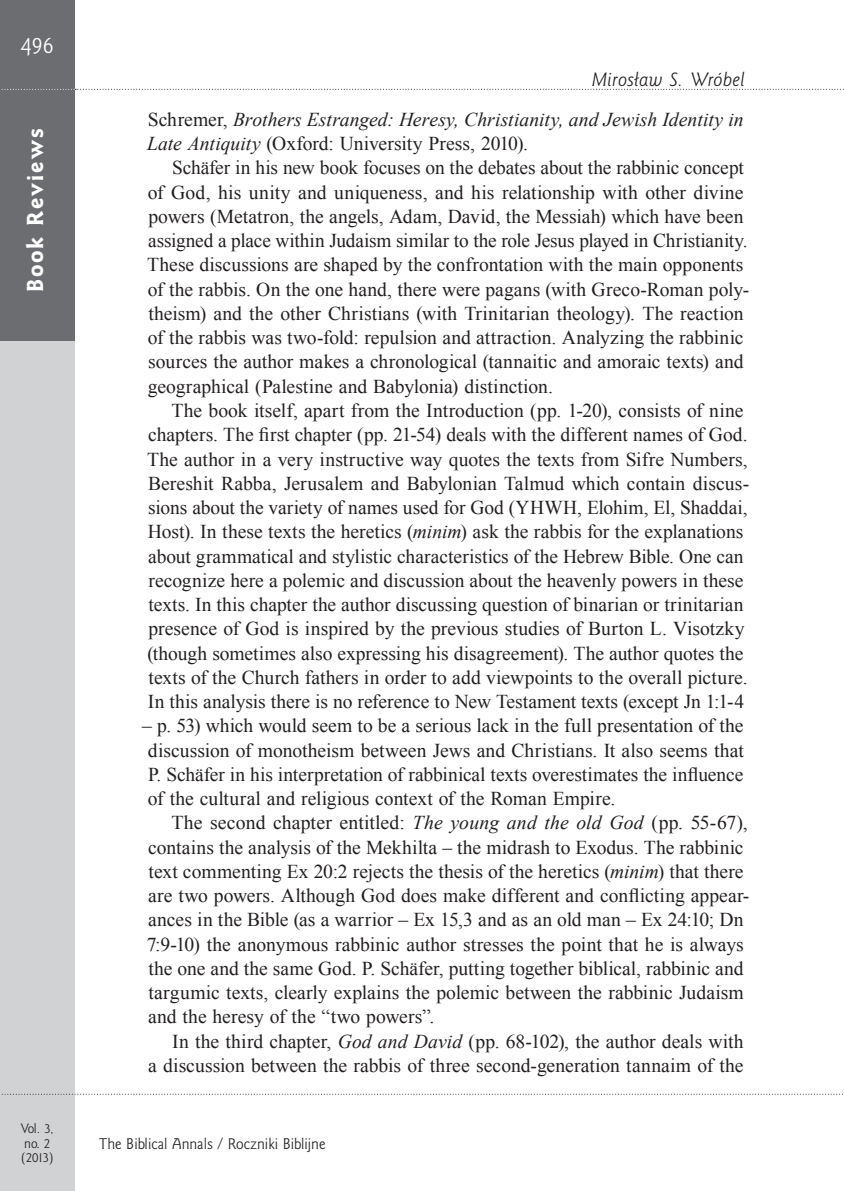
<style>
.page{position:relative;width:844px;height:1191px;background:#fff}
.page>*{position:absolute;margin:0;border:0;box-sizing:border-box;transform-origin:0 0}
.t1{font:21px "Goldy EFN Heavy";letter-spacing:.095em;color:#fff}
.t2{font:21px "Goldy EFN";color:#fff}
.Akapit{font:19.6px/24.3px "Times New Roman";color:#231f20}
.Akapit-2{font:italic 19.6px/24.3px "Times New Roman";letter-spacing:.005em;color:#231f20}
.t3{font:italic 17.5px "Goldy EFN";letter-spacing:.005em;color:#231f20}
.t4{font:14px "Goldy EFN";color:#231f20}
.t5{font:12.25px/14.7px "Goldy EFN";color:#231f20}
.s1{font-style:normal}
.s2{font-style:italic}
</style>
<div class="page">
<div style="left:0;top:0;width:74px;height:1191px;background:#d1d2d4"></div>
<div style="left:0;top:0;width:74px;height:89px;background:#6c6d70"></div>
<svg style="left:2px;top:1093px;width:841px;height:1px"></svg>
<div style="left:0;top:89px;width:75px;height:251px;background:#6c6d70"></div>
<svg style="left:1px;top:89px;width:843px;height:1px"></svg>
<p class="t2" style="left:21px;top:33px;width:34px">496</p>
<p class="t1" style="left:22px;top:292px;width:165px;rotate:-90deg">Book Reviews</p>
<p class="t5" style="left:21px;top:1121px;width:34px">Vol. 3, no. 2 (2013)</p>
<p class="t3" style="left:591px;top:70px;width:154px">Mirosław S. Wróbel</p>
<p class="Akapit-2" style="left:147px;top:107px;width:598px"><span class="s1">Schremer,</span> Brothers Estranged: Heresy, Christianity, and Jewish Identity in<br>Late Antiquity <span class="s1">(Oxford: University Press, 2010).</span></p>
<p class="Akapit" style="left:147px;top:155px;width:603px;text-indent:25px">Schäfer in his new book focuses on the debates about the rabbinic concept of God, his unity and uniqueness, and his relationship with other divine powers (Metatron, the angels, Adam, David, the Messiah) which have been assigned a place within Judaism similar to the role Jesus played in Christianity.<br>These discussions are shaped by the confrontation with the main opponents of the rabbis. On the one hand, there were pagans (with Greco-‑Roman poly&shy;theism) and the other Christians (with Trinitarian theology). The reaction of the rabbis was two-‑fold: repulsion and attraction. Analyzing the rabbinic sources the author makes a chronological (tannaitic and amoraic texts) and geographical (Palestine and Babylonia) distinction.</p>
<p class="Akapit" style="left:147px;top:398px;width:603px;text-indent:24px">The book itself, apart from the Introduction (pp. 1-‑20), consists of nine chapters. The first chapter (pp. 21-‑54) deals with the different names of God.<br>The author in a very instructive way quotes the texts from Sifre Numbers, Bereshit Rabba, Jerusalem and Babylonian Talmud which contain discus&shy;sions about the variety of names used for God (YHWH, Elohim, El, Shaddai, Host). In these texts the heretics (<span class="s2">minim</span>) ask the rabbis for the explanations about grammatical and stylistic characteristics of the Hebrew Bible. One can recognize here a polemic and discussion about the heavenly powers in these texts. In this chapter the author discussing question of binarian or trinitarian presence of God is inspired by the previous studies of Burton L. Visotzky (though sometimes also expressing his disagreement). The author quotes the texts of the Church fathers in order to add viewpoints to the overall picture.<br>In this analysis there is no reference to New Testament texts (except Jn 1:1-‑ 4</p>
<p class="Akapit" style="left:142px;top:713px;width:603px;text-align:justify">– p. 53) which would seem to be a serious lack in the full presentation of the discussion of monotheism between Jews and Christians. It also seems that P. Schäfer in his interpretation of rabbinical texts overestimates the influence of the cultural and religious context of the Roman Empire.</p>
<p class="Akapit" style="left:147px;top:810px;width:604px;text-indent:25px">The second chapter entitled: <span class="s2">The young and the old God</span> (pp. 55-‑ 67), contains the analysis of the Mekhilta – the midrash to Exodus. The rabbinic text commenting Ex 20:2 rejects the thesis of the heretics (<span class="s2">minim</span>) that there are two powers. Although God does make different and conflicting appear&shy;ances in the Bible (as a warrior – Ex 15,3 and as an old man – Ex 24:10; Dn 7:9-‑ 10) the anonymous rabbinic author stresses the point that he is always the one and the same God. P. Schäfer, putting together biblical, rabbinic and targumic texts, clearly explains the polemic between the rabbinic Judaism and the heresy of the “two powers”.</p>
<p class="Akapit" style="left:148px;top:1028px;width:596px;text-align:right">In the third chapter, <span class="s2">God and David</span> (pp. 68-‑ 102), the author deals with<br>a discussion between the rabbis of three second-‑generation tannaim of the</p>
<p class="t4" style="left:99px;top:1134px;width:227px">The Biblical Annals / Roczniki Biblijne</p>
</div>
